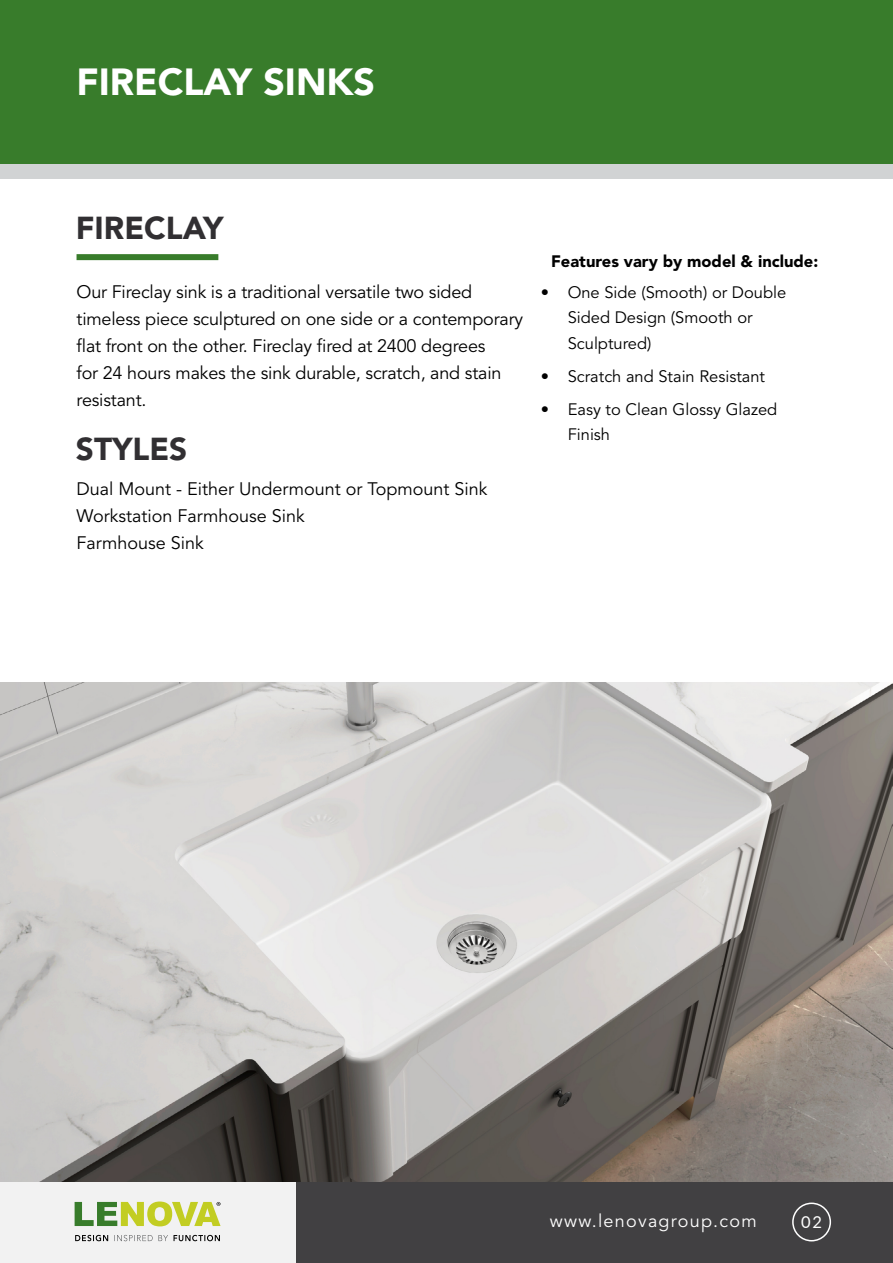
<style>
.page{position:relative;width:893px;height:1263px;background:#fff}
.page>*{position:absolute;margin:0;border:0;box-sizing:border-box;transform-origin:0 0}
.t1{font:900 37.5px "Avenir LT Std";color:#fff}
.t2{font:900 31.5px "Avenir LT Std";color:#312f32}
.t3{font:18px/27px "Avenir LT Std";letter-spacing:-.01em;color:#000}
.t4{font:18px "Avenir LT Std";letter-spacing:.07em;color:#fff}
.t5{font:16.5px/25.5px "Avenir LT Std";color:#000}
.t6{font:900 16.5px "Avenir LT Std";color:#000}
.t7{font:16.5px "Lato";color:#fff}
</style>
<div class="page">
<div style="left:0;top:0;width:893px;height:166px;background:#387c2b"></div>
<div style="left:0;top:164px;width:893px;height:14px;background:#d1d3d4"></div>
<div style="left:295px;top:1181px;width:598px;height:82px;background:#414042"></div>
<div style="left:0;top:1181px;width:295px;height:82px;background:#f2f2f2"></div>
<div style="left:792px;top:1202px;width:39px;height:39px;border:2px solid #fff;border-radius:50%"></div>
<svg style="left:174px;top:1235px;width:46px;height:6px"></svg>
<svg style="left:114px;top:1235px;width:54px;height:6px"></svg>
<svg style="left:75px;top:1235px;width:33px;height:6px"></svg>
<svg style="left:75px;top:1201px;width:146px;height:25px"></svg>
<div style="left:77px;top:254px;width:141px;height:6px;background:#387c2b"></div>
<img style="left:0;top:682px;width:893px;height:499px">
<h1 class="t1" style="left:77px;top:59px;width:300px">FIRECLAY SINKS</h1>
<h2 class="t2" style="left:76px;top:209px;width:149px">FIRECLAY</h2>
<p class="t6" style="left:551px;top:251px;width:269px">Features vary by model &amp; include:</p>
<p class="t3" style="left:77px;top:279px;width:448px">Our Fireclay sink is a traditional versatile two sided timeless piece sculptured on one side or a contemporary flat front on the other. Fireclay fired at 2400 degrees<br>for 24 hours makes the sink durable, scratch, and stain resistant.</p>
<p class="t5" style="left:568px;top:280px;width:220px;text-indent:-27px">• One Side (Smooth) or Double<br>Sided Design (Smooth or<br>Sculptured)</p>
<p class="t5" style="left:541px;top:364px;width:226px">• Scratch and Stain Resistant</p>
<p class="t5" style="left:568px;top:397px;width:211px;text-indent:-27px">• Easy to Clean Glossy Glazed<br>Finish</p>
<h2 class="t2" style="left:76px;top:430px;width:113px">STYLES</h2>
<p class="t3" style="left:77px;top:476px;width:413px">Dual Mount - Either Undermount or Topmount Sink<br>Workstation Farmhouse Sink<br>Farmhouse Sink</p>
<p class="t4" style="left:550px;top:1211px;width:208px">www.lenovagroup.com</p>
<p class="t7" style="left:801px;top:1210px;width:22px">02</p>
</div>
